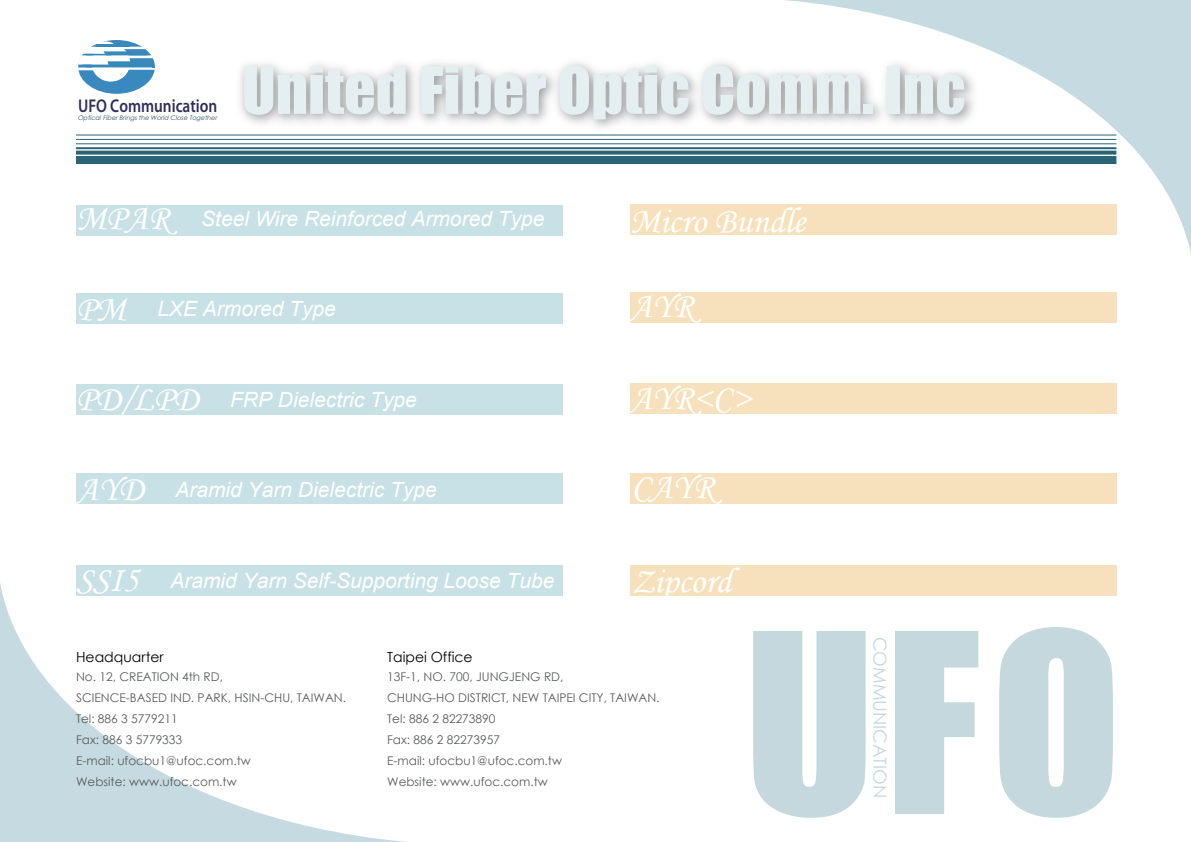
<style>
.page{position:relative;width:1191px;height:842px;background:#fff}
.page>*{position:absolute;margin:0;border:0;box-sizing:border-box;transform-origin:0 0}
.t1{font:231.6px "Impact";color:#c4d8de}
.t2{font:60px "Impact";color:#e5eff2}
.t3{font:36px "Monotype Corsiva";color:#fff}
.t4{font:italic 21px "Arial";color:#fff}
.t5{font:600 18.5px "Myriad Pro";color:#302e5a;scale:.83 1}
.t6{font:18px "Century Gothic";color:#c4d8de}
.t7{font:14px "Century Gothic";color:#030303}
.t8{font:12px/21px "Century Gothic";color:#5a5c5d}
.t9{font:italic 6.4px "Century Gothic";color:#315463}
.s1{font-family:"Monotype Corsiva";font-style:normal;font-size:36px}
</style>
<div class="page">
<svg style="left:750px;top:0;width:441px;height:253px"></svg>
<svg style="left:0;top:583px;width:406px;height:259px"></svg>
<svg style="left:443px;top:292px;width:674px;height:304px"></svg>
<div style="left:76px;top:156px;width:1040px;height:8px;background:#296577"></div>
<svg style="left:76px;top:151px;width:1040px;height:4px;background:#417686"></svg>
<hr style="left:76px;top:147px;width:1040px;height:2px;background:#296577">
<hr style="left:76px;top:143px;width:1040px;height:1px;background:#296577">
<hr style="left:76px;top:139px;width:1040px;height:1px;background:#296577">
<hr style="left:76px;top:135px;width:1040px;height:1px;background:#296577">
<svg style="left:78px;top:40px;width:77px;height:54px"></svg>
<div style="left:76px;top:566px;width:486px;height:30px;background:#c7e1e7"></div>
<div style="left:76px;top:473px;width:486px;height:31px;background:#c7e1e7"></div>
<div style="left:76px;top:384px;width:486px;height:31px;background:#c7e1e7"></div>
<div style="left:76px;top:293px;width:486px;height:31px;background:#c7e1e7"></div>
<div style="left:76px;top:205px;width:486px;height:31px;background:#c7e1e7"></div>
<div style="left:630px;top:565px;width:486px;height:30px;background:#f6e1bc"></div>
<div style="left:630px;top:473px;width:486px;height:30px;background:#f6e1bc"></div>
<div style="left:630px;top:384px;width:486px;height:30px;background:#f6e1bc"></div>
<div style="left:630px;top:293px;width:486px;height:30px;background:#f6e1bc"></div>
<div style="left:630px;top:205px;width:486px;height:30px;background:#f6e1bc"></div>
<img style="left:230px;top:48px;width:754px;height:104px">
<h3 class="t5" style="left:78px;top:94px;width:169px">UFO Communication</h3>
<p class="t9" style="left:78px;top:113px;width:142px">OpticalFiberBringsthe World Close Together</p>
<h2 class="t2" style="left:242px;top:44px;width:725px">United Fiber Optic Comm. Inc</h2>
<h3 class="t4" style="left:76px;top:205px;width:470px"><span class="s1">MPAR</span> Steel Wire Reinforced Armored Type</h3>
<h3 class="t3" style="left:630px;top:199px;width:177px">Micro Bundle</h3>
<h3 class="t4" style="left:76px;top:296px;width:261px"><span class="s1">PM</span> LXE Armored Type</h3>
<h3 class="t3" style="left:630px;top:284px;width:66px">AYR</h3>
<h3 class="t4" style="left:76px;top:386px;width:342px"><span class="s1">PD/LPD</span> FRP Dielectric Type</h3>
<h3 class="t3" style="left:630px;top:376px;width:122px">AYR&lt;C&gt;</h3>
<h3 class="t4" style="left:76px;top:476px;width:362px"><span class="s1">AYD</span> Aramid Yarn Dielectric Type</h3>
<h3 class="t3" style="left:631px;top:465px;width:84px">CAYR</h3>
<h3 class="t4" style="left:76px;top:567px;width:532px"><span class="s1">SSI5</span> Aramid Yarn Self-Supporting Loose Tube Type</h3>
<h3 class="t3" style="left:631px;top:559px;width:102px">Zipcord</h3>
<p class="t7" style="left:76px;top:647px;width:89px">Headquarter</p>
<p class="t7" style="left:387px;top:647px;width:87px">Taipei Office</p>
<p class="t8" style="left:76px;top:666px;width:272px">No. 12, CREATION 4th RD,<br>SCIENCE-BASED IND. PARK, HSIN-CHU, TAIWAN.<br>Tel: 886 3 5779211<br>Fax: 886 3 5779333<br>E-mail: ufocbu1@ufoc.com.tw<br>Website: www.ufoc.com.tw</p>
<p class="t8" style="left:387px;top:666px;width:274px">13F-1, NO. 700, JUNGJENG RD,<br>CHUNG-HO DISTRICT, NEW TAIPEI CITY, TAIWAN.<br>Tel: 886 2 82273890<br>Fax: 886 2 82273957<br>E-mail: ufocbu1@ufoc.com.tw<br>Website: www.ufoc.com.tw</p>
<h1 class="t1" style="left:744px;top:543px;width:379px">UFO</h1>
<h3 class="t6" style="left:892px;top:637px;width:163px;rotate:90deg">COMMUNICATION</h3>
</div>
